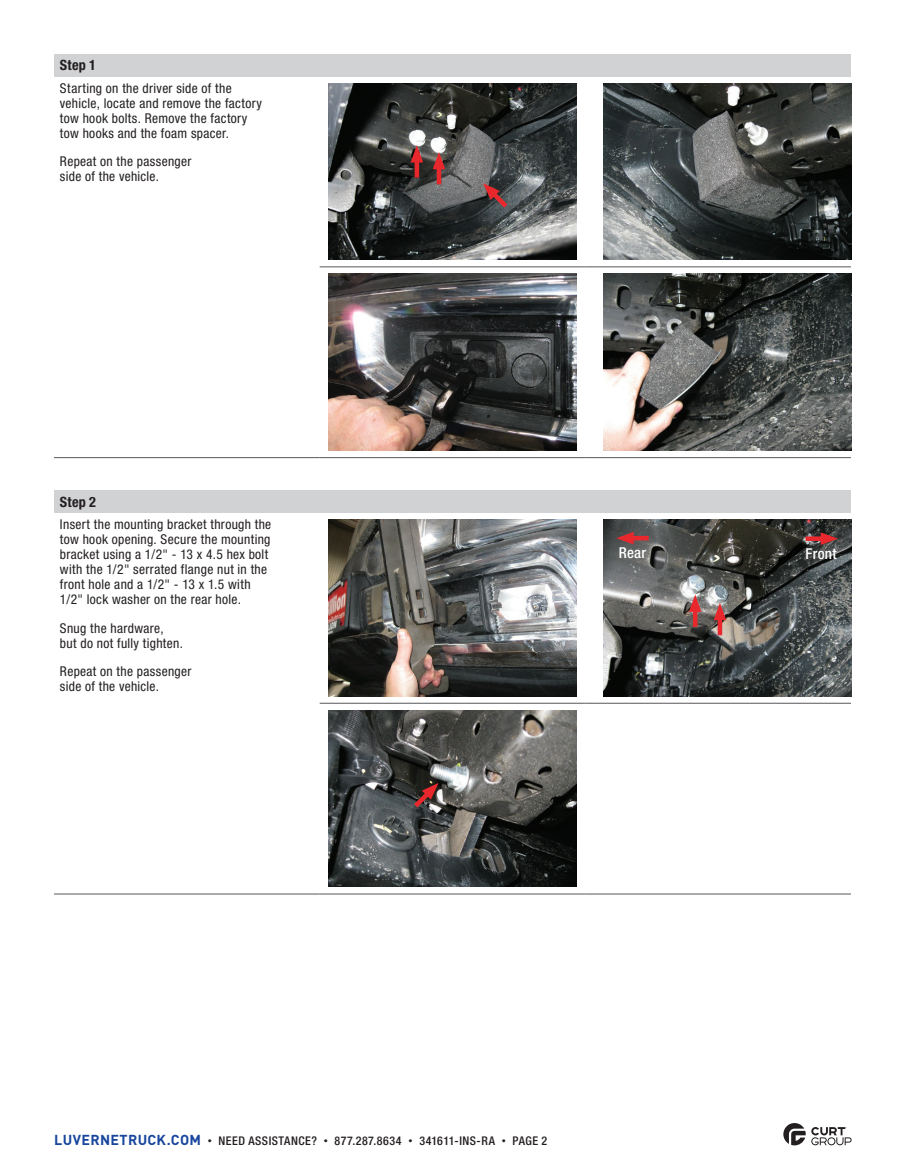
<style>
.page{position:relative;width:905px;height:1175px;background:#fff}
.page>*{position:absolute;margin:0;border:0;box-sizing:border-box;transform-origin:0 0}
.t1{font:500 condensed 15px "Helvetica Neue LT Std";letter-spacing:.015em;color:#fff}
.t2{font:700 condensed 14.25px "Helvetica Neue LT Std";letter-spacing:.015em;color:#231f20}
.t3{font:condensed 13.5px/15px "Helvetica Neue LT Std";letter-spacing:.025em;color:#231f20}
.t4{font:500 condensed 12px "Helvetica Neue LT Std";letter-spacing:.04em;color:#231f20}
.s1{font-family:"DINOT";font-weight:700;font-stretch:normal;font-size:14.25px;color:#18469d}
.s2{font-family:"DINOT";font-weight:400;font-stretch:normal;font-size:9px}
</style>
<div class="page">
<svg style="left:783px;top:1123px;width:68px;height:22px"></svg>
<div style="left:54px;top:54px;width:796px;height:22px;background:#d1d2d4"></div>
<hr style="left:320px;top:266px;width:265px;height:1px;background:#57585a">
<hr style="left:585px;top:266px;width:265px;height:1px;background:#57585a">
<hr style="left:320px;top:457px;width:265px;height:1px;background:#57585a">
<hr style="left:585px;top:457px;width:265px;height:1px;background:#57585a">
<hr style="left:54px;top:457px;width:266px;height:1px;background:#57585a">
<img style="left:329px;top:83px;width:247px;height:177px">
<img style="left:603px;top:83px;width:248px;height:177px">
<img style="left:329px;top:274px;width:247px;height:176px">
<img style="left:603px;top:274px;width:248px;height:176px">
<div style="left:54px;top:490px;width:796px;height:22px;background:#d1d2d4"></div>
<hr style="left:320px;top:703px;width:265px;height:1px;background:#57585a">
<hr style="left:585px;top:703px;width:265px;height:1px;background:#57585a">
<hr style="left:320px;top:893px;width:265px;height:1px;background:#57585a">
<hr style="left:585px;top:893px;width:265px;height:1px;background:#57585a">
<hr style="left:54px;top:893px;width:266px;height:1px;background:#57585a">
<img style="left:329px;top:519px;width:247px;height:177px">
<img style="left:603px;top:519px;width:248px;height:177px">
<img style="left:329px;top:710px;width:247px;height:177px">
<hr style="left:627px;top:536px;width:21px;height:4px;background:#e9282d">
<svg style="left:616px;top:532px;width:17px;height:12px"></svg>
<hr style="left:693px;top:605px;width:4px;height:22px;background:#e9282d">
<svg style="left:688px;top:594px;width:13px;height:18px"></svg>
<svg style="left:409px;top:783px;width:29px;height:29px"></svg>
<div style="left:414px;top:156px;width:5px;height:22px;background:#e9282d"></div>
<svg style="left:410px;top:145px;width:13px;height:17px"></svg>
<div style="left:717px;top:614px;width:5px;height:21px;background:#e9282d"></div>
<svg style="left:713px;top:603px;width:13px;height:17px"></svg>
<div style="left:436px;top:163px;width:5px;height:21px;background:#e9282d"></div>
<svg style="left:432px;top:152px;width:13px;height:17px"></svg>
<svg style="left:483px;top:183px;width:29px;height:29px"></svg>
<div style="left:805px;top:536px;width:22px;height:5px;background:#e9282d"></div>
<svg style="left:820px;top:532px;width:18px;height:13px"></svg>
<p class="t2" style="left:60px;top:56px;width:38px">Step 1</p>
<p class="t3" style="left:60px;top:80px;width:203px">Starting on the driver side of the vehicle, locate and remove the factory tow hook bolts. Remove the factory tow hooks and the foam spacer.</p>
<p class="t3" style="left:60px;top:154px;width:133px">Repeat on the passenger side of the vehicle.</p>
<p class="t2" style="left:60px;top:493px;width:38px">Step 2</p>
<p class="t3" style="left:60px;top:517px;width:213px">Insert the mounting bracket through the tow hook opening. Secure the mounting bracket using a 1/2" - 13 x 4.5 hex bolt with the 1/2" serrated flange nut in the front hole and a 1/2" - 13 x 1.5 with 1/2" lock washer on the rear hole.</p>
<p class="t3" style="left:60px;top:620px;width:124px">Snug the hardware, but do not fully tighten.</p>
<p class="t3" style="left:60px;top:664px;width:133px">Repeat on the passenger side of the vehicle.</p>
<p class="t1" style="left:619px;top:544px;width:29px">Rear</p>
<p class="t1" style="left:805px;top:544px;width:32px">Front</p>
<p class="t4" style="left:54px;top:1133px;width:494px"><span class="s1">LUVERNETRUCK.COM</span> <span class="s2">•</span> NEED ASSISTANCE? <span class="s2">•</span> 877.287.8634 <span class="s2">•</span> 341611-INS-RA <span class="s2">•</span> PAGE 2</p>
</div>
